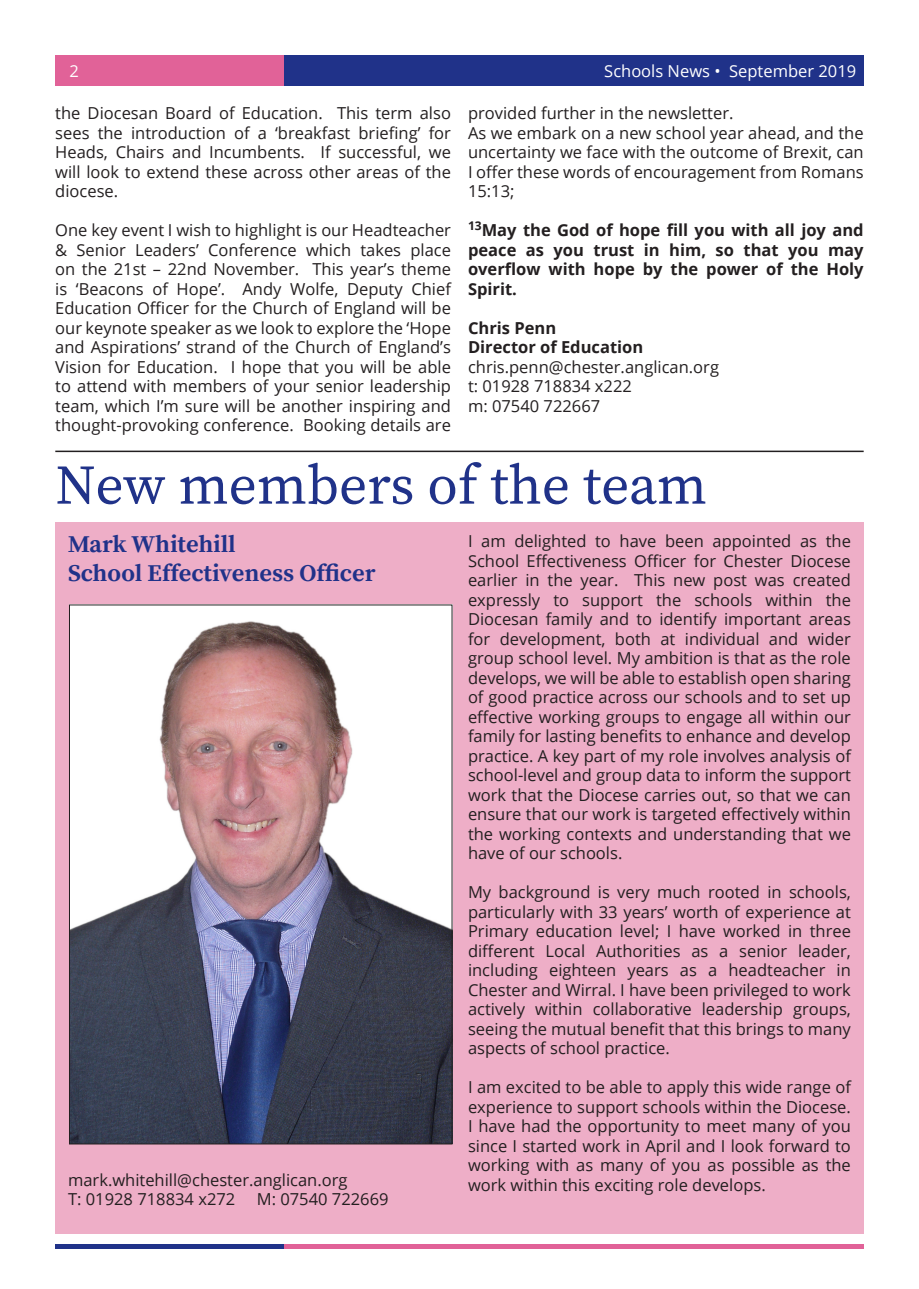
<style>
.page{position:relative;width:919px;height:1289px;background:#fff}
.page>*{position:absolute;margin:0;border:0;box-sizing:border-box;transform-origin:0 0}
.t1{font:55.5px "Source Serif Pro";color:#203289}
.Title_2{font:700 24px "Source Serif Pro";color:#203289}
.t2{font:16.5px/19.5px "Open Sans";color:#231f20;text-align:justify}
.t3{font:700 16.5px/19.5px "Open Sans";color:#231f20;text-align:justify}
.t4{font:16.5px "Open Sans";color:#fff}
</style>
<div class="page">
<div style="left:284px;top:55px;width:579px;height:30px;background:#203289"></div>
<div style="left:55px;top:55px;width:229px;height:30px;background:#e16298"></div>
<hr style="left:284px;top:1244px;width:579px;height:4px;background:#e16298">
<hr style="left:55px;top:1244px;width:229px;height:4px;background:#203289">
<hr style="left:55px;top:450px;width:808px;height:2px;background:#231f20">
<div style="left:55px;top:522px;width:808px;height:711px;background:#eeaec7"></div>
<img style="left:71px;top:606px;width:379px;height:536px">
<p class="t4" style="left:70px;top:59px;width:11px">2</p>
<p class="t4" style="left:604px;top:60px;width:253px">Schools News • September 2019</p>
<p class="t2" style="left:55px;top:103px;width:397px">the Diocesan Board of Education. This term also sees the introduction of a ‘breakfast briefing’ for Heads, Chairs and Incumbents. If successful, we will look to extend these across other areas of the diocese.</p>
<p class="t2" style="left:55px;top:220px;width:397px">One key event I wish to highlight is our Headteacher &amp; Senior Leaders’ Conference which takes place on the 21st – 22nd November. This year’s theme is ‘Beacons of Hope’. Andy Wolfe, Deputy Chief Education Officer for the Church of England will be our keynote speaker as we look to explore the ‘Hope and Aspirations’ strand of the Church of England’s Vision for Education. I hope that you will be able to attend with members of your senior leadership team, which I’m sure will be another inspiring and thought-provoking conference. Booking details are</p>
<p class="t2" style="left:468px;top:103px;width:267px">provided further in the newsletter.</p>
<p class="t2" style="left:468px;top:122px;width:397px">As we embark on a new school year ahead, and the uncertainty we face with the outcome of Brexit, can I offer these words of encouragement from Romans 15:13;</p>
<p class="t3" style="left:468px;top:220px;width:397px"><sup>13</sup>May the God of hope fill you with all joy and peace as you trust in him, so that you may overflow with hope by the power of the Holy Spirit.</p>
<p class="t3" style="left:468px;top:317px;width:90px">Chris Penn</p>
<p class="t3" style="left:468px;top:337px;width:177px">Director of Education</p>
<p class="t2" style="left:468px;top:356px;width:252px">chris.penn@chester.anglican.org</p>
<p class="t2" style="left:468px;top:376px;width:165px">t: 01928 718834 x222</p>
<p class="t2" style="left:468px;top:395px;width:134px">m: 07540 722667</p>
<p class="t1" style="left:55px;top:448px;width:653px">New members of the team</p>
<p class="Title_2" style="left:68px;top:530px;width:169px">Mark Whitehill</p>
<p class="Title_2" style="left:68px;top:559px;width:309px">School Effectiveness Officer</p>
<p class="t2" style="left:68px;top:1169px;width:281px">mark.whitehill@chester.anglican.org</p>
<p class="t2" style="left:68px;top:1188px;width:169px">T: 01928 718834 x272</p>
<p class="t2" style="left:257px;top:1188px;width:133px">M: 07540 722669</p>
<p class="t2" style="left:468px;top:531px;width:384px">I am delighted to have been appointed as the School Effectiveness Officer for Chester Diocese earlier in the year. This new post was created expressly to support the schools within the Diocesan family and to identify important areas for development, both at individual and wider group school level. My ambition is that as the role develops, we will be able to establish open sharing of good practice across our schools and to set up effective working groups to engage all within our family for lasting benefits to enhance and develop practice. A key part of my role involves analysis of school-level and group data to inform the support work that the Diocese carries out, so that we can ensure that our work is targeted effectively within the working contexts and understanding that we have of our schools.</p>
<p class="t2" style="left:468px;top:882px;width:384px">My background is very much rooted in schools, particularly with 33 years’ worth of experience at Primary education level; I have worked in three different Local Authorities as a senior leader, including eighteen years as a headteacher in Chester and Wirral. I have been privileged to work actively within collaborative leadership groups, seeing the mutual benefit that this brings to many aspects of school practice.</p>
<p class="t2" style="left:468px;top:1077px;width:384px">I am excited to be able to apply this wide range of experience to support schools within the Diocese.<br>I have had the opportunity to meet many of you since I started work in April and I look forward to working with as many of you as possible as the work within this exciting role develops.</p>
</div>
